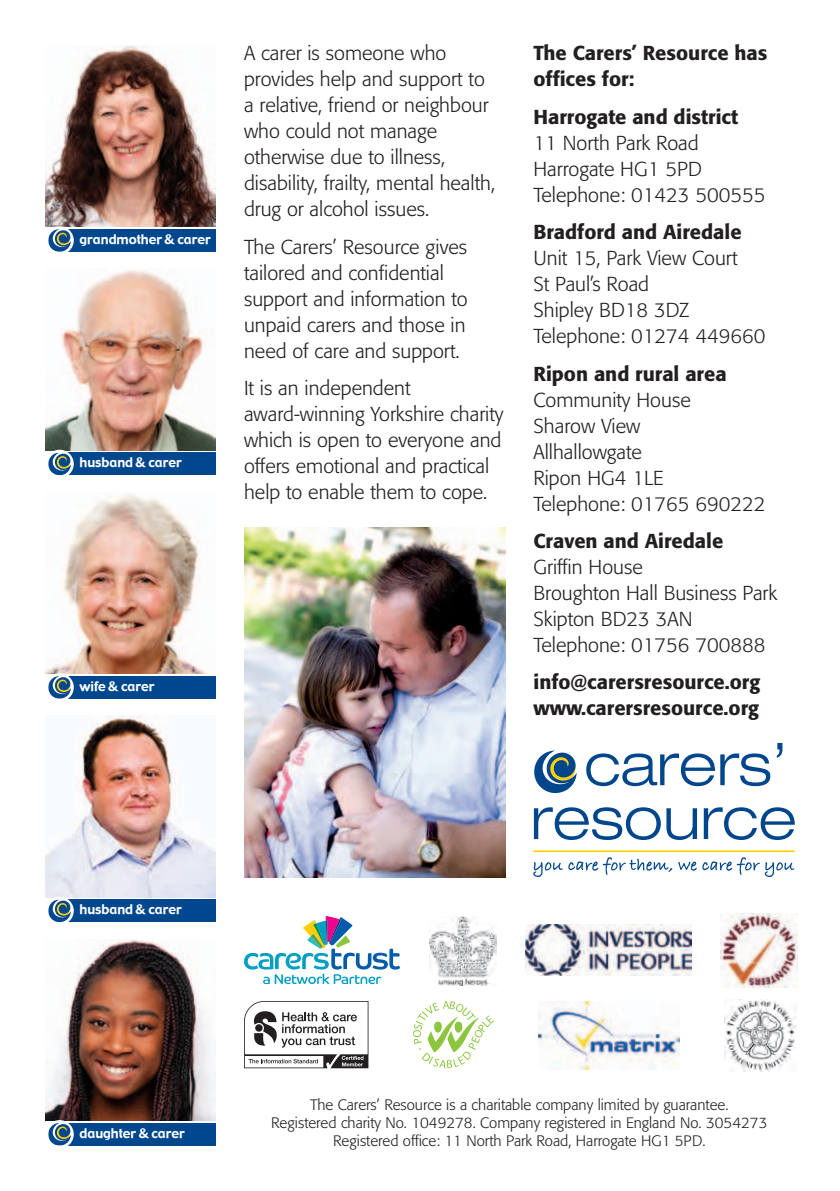
<style>
.page{position:relative;width:840px;height:1191px;background:#fff}
.page>*{position:absolute;margin:0;border:0;box-sizing:border-box;transform-origin:0 0}
.t1{font:300 20px/26px "Formata";color:#231f20}
.t2{font:500 20px/26px "Formata";color:#231f20}
.t3{font:300 15px/18px "Formata";color:#231f20;text-align:center}
.t4{font:13px "Gadget";color:#fff}
</style>
<div class="page">
<img style="left:45px;top:45px;width:170px;height:182px">
<img style="left:45px;top:270px;width:170px;height:180px">
<img style="left:45px;top:493px;width:164px;height:181px">
<img style="left:45px;top:715px;width:170px;height:182px">
<img style="left:45px;top:939px;width:170px;height:181px">
<div style="left:60px;top:229px;width:155px;height:23px;background:#01478d"></div>
<div style="left:60px;top:452px;width:155px;height:23px;background:#01478d"></div>
<div style="left:60px;top:676px;width:155px;height:22px;background:#01478d"></div>
<div style="left:60px;top:899px;width:155px;height:23px;background:#01478d"></div>
<div style="left:60px;top:1123px;width:155px;height:22px;background:#01478d"></div>
<div style="left:45px;top:226px;width:29px;height:29px;background:#fff;border-radius:50%"></div>
<svg style="left:48px;top:229px;width:23px;height:23px"></svg>
<div style="left:45px;top:450px;width:29px;height:28px;background:#fff;border-radius:50%"></div>
<svg style="left:48px;top:452px;width:23px;height:23px"></svg>
<div style="left:45px;top:673px;width:29px;height:28px;background:#fff;border-radius:50%"></div>
<svg style="left:48px;top:676px;width:23px;height:22px"></svg>
<div style="left:45px;top:896px;width:29px;height:29px;background:#fff;border-radius:50%"></div>
<svg style="left:48px;top:899px;width:23px;height:23px"></svg>
<div style="left:45px;top:1120px;width:29px;height:28px;background:#fff;border-radius:50%"></div>
<svg style="left:48px;top:1123px;width:23px;height:22px"></svg>
<svg style="left:533px;top:807px;width:261px;height:33px"></svg>
<svg style="left:586px;top:743px;width:196px;height:43px"></svg>
<svg style="left:534px;top:750px;width:42px;height:44px"></svg>
<svg style="left:533px;top:862px;width:29px;height:15px"></svg>
<svg style="left:568px;top:857px;width:128px;height:18px"></svg>
<svg style="left:702px;top:857px;width:91px;height:20px"></svg>
<hr style="left:533px;top:850px;width:261px;height:2px;background:#fed105">
<img style="left:244px;top:527px;width:261px;height:350px">
<svg style="left:244px;top:916px;width:156px;height:68px"></svg>
<img style="left:429px;top:916px;width:67px;height:69px">
<img style="left:720px;top:913px;width:77px;height:74px">
<img style="left:724px;top:999px;width:72px;height:72px">
<img style="left:525px;top:924px;width:166px;height:51px">
<svg style="left:244px;top:1001px;width:124px;height:67px"></svg>
<img style="left:538px;top:1001px;width:141px;height:68px">
<svg style="left:413px;top:1001px;width:81px;height:67px"></svg>
<p class="t4" style="left:79px;top:231px;width:133px">grandmother &amp; carer</p>
<p class="t4" style="left:79px;top:454px;width:104px">husband &amp; carer</p>
<p class="t4" style="left:79px;top:678px;width:76px">wife &amp; carer</p>
<p class="t1" style="left:244px;top:41px;width:252px">A carer is someone who provides help and support to a relative, friend or neighbour who could not manage otherwise due to illness, disability, frailty, mental health, drug or alcohol issues.</p>
<p class="t1" style="left:244px;top:234px;width:225px">The Carers’ Resource gives tailored and confidential support and information to unpaid carers and those in need of care and support.</p>
<p class="t1" style="left:244px;top:375px;width:261px">It is an independent award-winning Yorkshire charity which is open to everyone and offers emotional and practical help to enable them to cope.</p>
<p class="t2" style="left:533px;top:40px;width:235px">The Carers’ Resource has offices for:</p>
<p class="t2" style="left:533px;top:104px;width:206px">Harrogate and district</p>
<p class="t1" style="left:533px;top:130px;width:233px">11 North Park Road<br>Harrogate HG1 5PD<br>Telephone: 01423 500555</p>
<p class="t2" style="left:533px;top:219px;width:209px">Bradford and Airedale</p>
<p class="t1" style="left:533px;top:245px;width:233px">Unit 15, Park View Court<br>St Paul’s Road<br>Shipley BD18 3DZ<br>Telephone: 01274 449660</p>
<p class="t2" style="left:533px;top:360px;width:194px">Ripon and rural area</p>
<p class="t1" style="left:533px;top:387px;width:233px">Community House<br>Sharow View<br>Allhallowgate<br>Ripon HG4 1LE<br>Telephone: 01765 690222</p>
<p class="t2" style="left:533px;top:528px;width:191px">Craven and Airedale</p>
<p class="t1" style="left:533px;top:554px;width:245px">Griffin House<br>Broughton Hall Business Park<br>Skipton BD23 3AN<br>Telephone: 01756 700888</p>
<p class="t2" style="left:533px;top:669px;width:228px">info@carersresource.org www.carersresource.org</p>
<p class="t4" style="left:79px;top:901px;width:104px">husband &amp; carer</p>
<p class="t4" style="left:79px;top:1124px;width:107px">daughter &amp; carer</p>
<p class="t3" style="left:271px;top:1095px;width:497px">The Carers’ Resource is a charitable company limited by guarantee.<br>Registered charity No. 1049278. Company registered in England No. 3054273<br>Registered office: 11 North Park Road, Harrogate HG1 5PD.</p>
</div>
